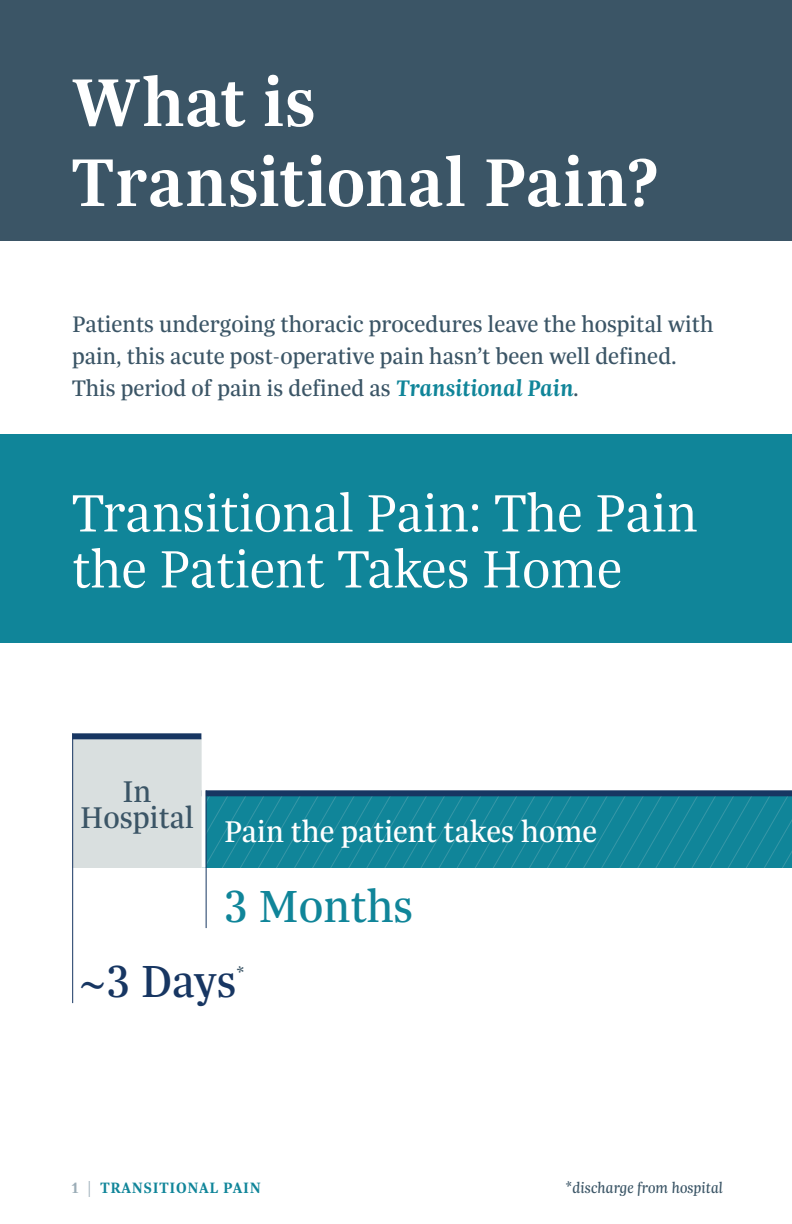
<style>
.page{position:relative;width:792px;height:1224px;background:#fff}
.page>*{position:absolute;margin:0;border:0;box-sizing:border-box;transform-origin:0 0}
.t1{font:600 72px/80px "Trola";letter-spacing:.015em;color:#fff}
.Body{font:300 56px/56px "Trola";color:#fff}
.t2{font:48px "Trola";color:#108599}
.t3{font:48px "Trola";color:#173662}
.t4{font:32px "Trola";color:#fff}
.t5{font:32px "Trola";color:#3b5566}
.Body-2{font:24px/32px "Trola";color:#3b5566}
.t6{font:18.6px "Trola";color:#3b5566}
.t7{font:italic 16px "Trola";color:#3b5566}
.t8{font:600 16px "Trola";letter-spacing:.05em;color:#108599}
.s1{font-weight:600;font-style:italic;color:#108599}
.s2{color:#9badb7}
</style>
<div class="page">
<svg style="left:207px;top:796px;width:585px;height:72px;background:#128599"></svg>
<div style="left:72px;top:738px;width:130px;height:130px;background:#d9dfdf"></div>
<div style="left:72px;top:733px;width:130px;height:6px;background:#173662"></div>
<div style="left:202px;top:790px;width:590px;height:6px;background:#173662"></div>
<svg style="left:202px;top:790px;width:4px;height:78px"></svg>
<div style="left:0;top:434px;width:792px;height:209px;background:#108599"></div>
<div style="left:0;top:0;width:792px;height:240px;background:#3b5566"></div>
<hr style="left:72px;top:733px;width:1px;height:270px;background:#173662">
<hr style="left:206px;top:790px;width:1px;height:138px;background:#173662">
<p class="t1" style="left:72px;top:60px;width:590px">What is<br>Transitional Pain?</p>
<p class="Body-2" style="left:72px;top:307px;width:643px">Patients undergoing thoracic procedures leave the hospital with pain, this acute post-operative pain hasn’t been well defined.<br>This period of pain is defined as <span class="s1">Transitional Pain</span>.</p>
<p class="Body" style="left:72px;top:483px;width:627px">Transitional Pain: The Pain the Patient Takes Home</p>
<p class="t5" style="left:122px;top:770px;width:31px">In</p>
<p class="t5" style="left:80px;top:796px;width:115px">Hospital</p>
<p class="t4" style="left:224px;top:811px;width:375px">Pain the patient takes home</p>
<p class="t2" style="left:224px;top:875px;width:191px">3 Months</p>
<p class="t3" style="left:79px;top:950px;width:160px">~3 Days</p>
<p class="t6" style="left:237px;top:962px;width:10px">*</p>
<p class="t8" style="left:72px;top:1177px;width:191px"><span class="s2">1 |</span> TRANSITIONAL PAIN</p>
<p class="t7" style="left:565px;top:1178px;width:159px">*discharge from hospital</p>
</div>
